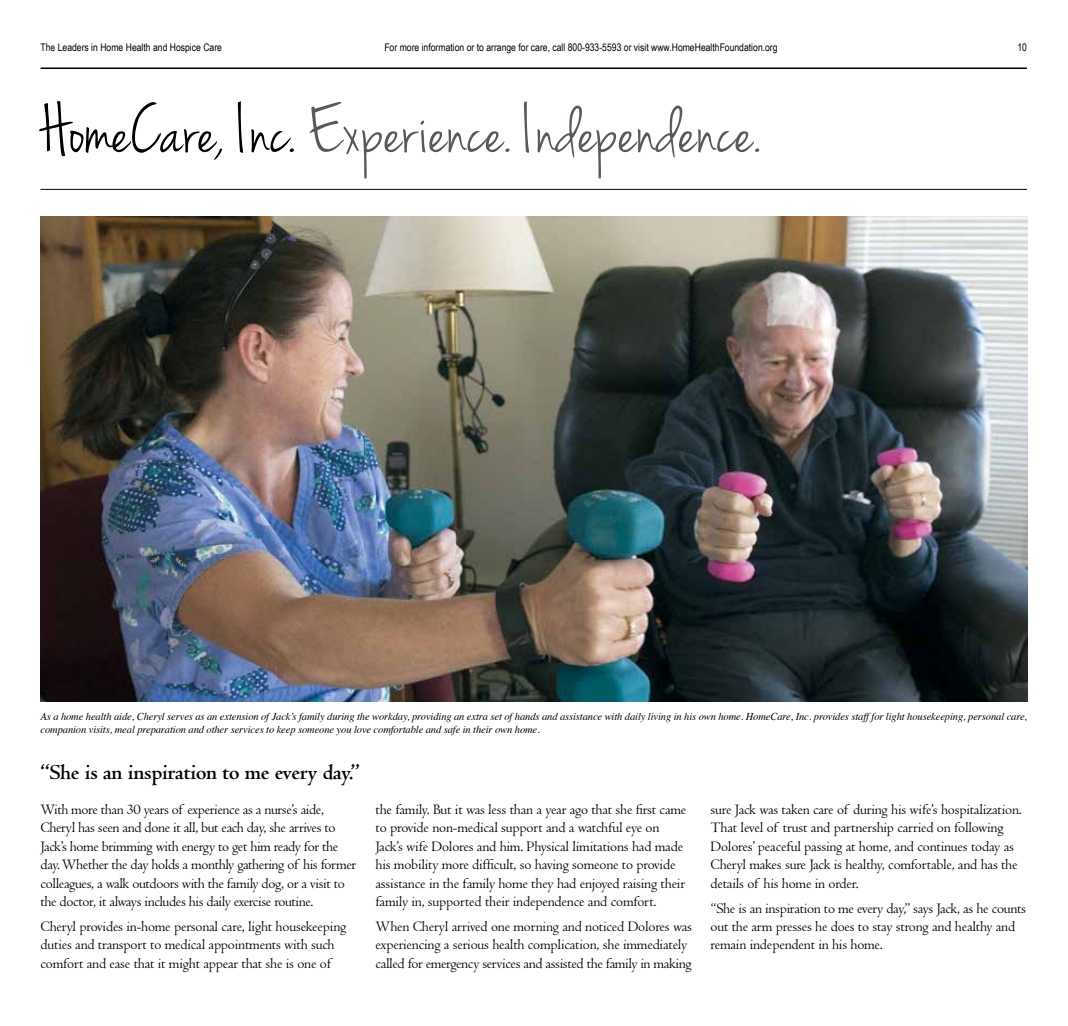
<style>
.page{position:relative;width:1068px;height:1026px;background:#fff}
.page>*{position:absolute;margin:0;border:0;box-sizing:border-box;transform-origin:0 0}
.t1{font:72px "Jenna Sue";letter-spacing:.01em;color:#58595b}
.t2{font:700 22.5px "Centaur";letter-spacing:-.015em;color:#000}
.t3{font:15px/18.3px "Centaur";letter-spacing:-.015em;color:#000}
.t4{font:italic 10.5px/13.5px "Times";letter-spacing:-.01em;color:#000}
.t5{font:10.5px "Arial Narrow";color:#000}
.s1{color:#000}
</style>
<div class="page">
<hr style="left:40px;top:68px;width:986px;height:1px;background:#000">
<hr style="left:40px;top:189px;width:986px;height:1px;background:#000">
<img style="left:40px;top:216px;width:987px;height:486px">
<p class="t5" style="left:40px;top:41px;width:183px">The Leaders in Home Health and Hospice Care</p>
<p class="t5" style="left:384px;top:41px;width:394px">For more information or to arrange for care, call 800-933-5593 or visit www.HomeHealthFoundation.org</p>
<p class="t5" style="left:1016px;top:41px;width:11px">10</p>
<h1 class="t1" style="left:40px;top:90px;width:721px"><span class="s1">HomeCare, Inc.</span> Experience. Independence.</h1>
<p class="t4" style="left:40px;top:709px;width:987px">As a home health aide, Cheryl serves as an extension of Jack’s family during the workday, providing an extra set of hands and assistance with daily living in his own home. HomeCare, Inc. provides staff for light housekeeping, personal care, companion visits, meal preparation and other services to keep someone you love comfortable and safe in their own home.</p>
<h2 class="t2" style="left:40px;top:760px;width:321px">“She is an inspiration to me every day.”</h2>
<p class="t3" style="left:40px;top:801px;width:317px">With more than 30 years of experience as a nurse’s aide, Cheryl has seen and done it all, but each day, she arrives to Jack’s home brimming with energy to get him ready for the day. Whether the day holds a monthly gathering of his former colleagues, a walk outdoors with the family dog, or a visit to the doctor, it always includes his daily exercise routine.</p>
<p class="t3" style="left:40px;top:918px;width:307px">Cheryl provides in-home personal care, light housekeeping duties and transport to medical appointments with such comfort and ease that it might appear that she is one of</p>
<p class="t3" style="left:375px;top:801px;width:312px">the family. But it was less than a year ago that she first came to provide non-medical support and a watchful eye on Jack’s wife Dolores and him. Physical limitations had made his mobility more difficult, so having someone to provide assistance in the family home they had enjoyed raising their family in, supported their independence and comfort.</p>
<p class="t3" style="left:375px;top:918px;width:318px">When Cheryl arrived one morning and noticed Dolores was experiencing a serious health complication, she immediately called for emergency services and assisted the family in making</p>
<p class="t3" style="left:710px;top:801px;width:313px">sure Jack was taken care of during his wife’s hospitalization.<br>That level of trust and partnership carried on following Dolores’ peaceful passing at home, and continues today as Cheryl makes sure Jack is healthy, comfortable, and has the details of his home in order.</p>
<p class="t3" style="left:710px;top:899px;width:317px">“She is an inspiration to me every day,” says Jack, as he counts out the arm presses he does to stay strong and healthy and remain independent in his home.</p>
</div>
